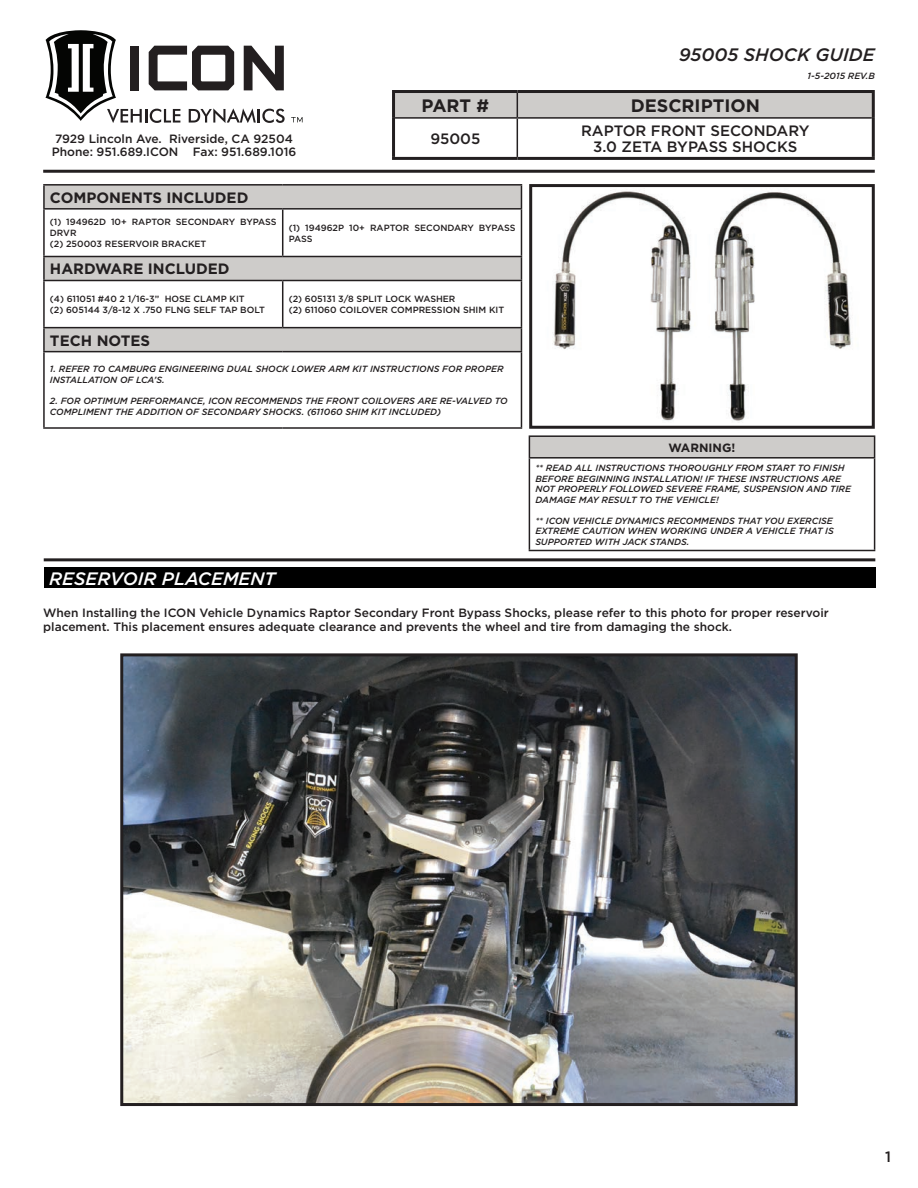
<style>
.page{position:relative;width:918px;height:1188px;background:#fff}
.page>*{position:absolute;margin:0;border:0;box-sizing:border-box;transform-origin:0 0}
.t1{font:italic 500 18px "Gotham";color:#fff}
.t2{font:700 18px "Gotham";color:#231f20}
.t3{font:italic 500 18px "Gotham";color:#231f20}
.t4{font:500 15px/16.5px "Gotham";color:#231f20;text-align:center}
.t5{font:700 15px "Gotham";color:#231f20}
.t6{font:500 12px/13.5px "Gotham";color:#231f20}
.t7{font:700 12px "Gotham";color:#231f20}
.t8{font:italic 500 9px/10.5px "Gotham";color:#231f20}
.t9{font:500 9px/10.8px "Gotham";color:#231f20}
</style>
<div class="page">
<svg style="left:291px;top:117px;width:12px;height:5px"></svg>
<svg style="left:45px;top:30px;width:240px;height:93px"></svg>
<hr style="left:43px;top:170px;width:832px;height:3px;background:#231f20">
<div style="left:395px;top:93px;width:477px;height:24px;background:#ceccca"></div>
<hr style="left:395px;top:117px;width:122px;height:2px;background:#231f20">
<hr style="left:517px;top:117px;width:355px;height:2px;background:#231f20">
<hr style="left:517px;top:119px;width:1px;height:38px;background:#231f20">
<hr style="left:392px;top:90px;width:125px;height:3px;background:#231f20">
<hr style="left:392px;top:93px;width:3px;height:25px;background:#231f20">
<hr style="left:517px;top:90px;width:358px;height:3px;background:#231f20">
<hr style="left:872px;top:93px;width:3px;height:25px;background:#231f20">
<hr style="left:392px;top:118px;width:3px;height:39px;background:#231f20">
<hr style="left:872px;top:118px;width:3px;height:39px;background:#231f20">
<hr style="left:392px;top:157px;width:125px;height:3px;background:#231f20">
<hr style="left:517px;top:157px;width:358px;height:3px;background:#231f20">
<div style="left:529px;top:436px;width:346px;height:22px;background:#ceccca"></div>
<hr style="left:529px;top:435px;width:346px;height:2px;background:#231f20">
<svg style="left:529px;top:437px;width:1px;height:20px"></svg>
<svg style="left:874px;top:437px;width:1px;height:20px"></svg>
<hr style="left:529px;top:457px;width:346px;height:2px;background:#231f20">
<hr style="left:529px;top:459px;width:1px;height:91px;background:#231f20">
<hr style="left:874px;top:459px;width:1px;height:91px;background:#231f20">
<hr style="left:529px;top:550px;width:346px;height:1px;background:#231f20">
<img style="left:553px;top:190px;width:299px;height:233px">
<div style="left:529px;top:184px;width:346px;height:245px;border:3px solid #231f20"></div>
<svg style="left:45px;top:186px;width:476px;height:165px"></svg>
<hr style="left:43px;top:184px;width:240px;height:2px;background:#231f20">
<hr style="left:43px;top:186px;width:2px;height:22px;background:#231f20">
<hr style="left:283px;top:184px;width:239px;height:2px;background:#231f20">
<svg style="left:521px;top:186px;width:1px;height:22px"></svg>
<hr style="left:43px;top:208px;width:240px;height:2px;background:#231f20">
<hr style="left:43px;top:210px;width:2px;height:46px;background:#231f20">
<hr style="left:283px;top:208px;width:239px;height:2px;background:#231f20">
<hr style="left:282px;top:210px;width:1px;height:46px;background:#231f20">
<hr style="left:521px;top:210px;width:1px;height:46px;background:#231f20">
<hr style="left:43px;top:256px;width:240px;height:1px;background:#231f20">
<hr style="left:43px;top:257px;width:2px;height:23px;background:#231f20">
<hr style="left:283px;top:256px;width:239px;height:1px;background:#231f20">
<svg style="left:521px;top:257px;width:1px;height:23px"></svg>
<hr style="left:43px;top:280px;width:240px;height:1px;background:#231f20">
<hr style="left:43px;top:281px;width:2px;height:46px;background:#231f20">
<hr style="left:283px;top:280px;width:239px;height:1px;background:#231f20">
<hr style="left:282px;top:281px;width:1px;height:46px;background:#231f20">
<hr style="left:521px;top:281px;width:1px;height:46px;background:#231f20">
<hr style="left:43px;top:327px;width:240px;height:1px;background:#231f20">
<hr style="left:43px;top:328px;width:2px;height:23px;background:#231f20">
<hr style="left:283px;top:327px;width:239px;height:1px;background:#231f20">
<svg style="left:521px;top:328px;width:1px;height:23px"></svg>
<hr style="left:43px;top:351px;width:240px;height:1px;background:#231f20">
<hr style="left:43px;top:352px;width:2px;height:75px;background:#231f20">
<hr style="left:283px;top:351px;width:239px;height:1px;background:#231f20">
<hr style="left:521px;top:352px;width:1px;height:75px;background:#231f20">
<hr style="left:43px;top:427px;width:240px;height:2px;background:#231f20">
<hr style="left:283px;top:427px;width:239px;height:2px;background:#231f20">
<hr style="left:44px;top:558px;width:831px;height:3px;background:#231f20">
<div style="left:44px;top:567px;width:831px;height:21px;background:#000"></div>
<img style="left:124px;top:657px;width:670px;height:445px">
<div style="left:120px;top:653px;width:678px;height:453px;border:3px solid #231f20"></div>
<h1 class="t3" style="left:679px;top:43px;width:197px">95005 SHOCK GUIDE</h1>
<h3 class="t6" style="left:52px;top:131px;width:246px">7929 Lincoln Ave. Riverside, CA 92504<br>Phone: 951.689.ICON Fax: 951.689.1016</h3>
<p class="t8" style="left:808px;top:71px;width:69px">1-5-2015 REV.B</p>
<h1 class="t2" style="left:422px;top:94px;width:69px">PART #</h1>
<h1 class="t2" style="left:631px;top:94px;width:131px">DESCRIPTION</h1>
<h2 class="t4" style="left:430px;top:130px;width:52px">95005</h2>
<h2 class="t4" style="left:581px;top:122px;width:230px">RAPTOR FRONT SECONDARY<br>3.0 ZETA BYPASS SHOCKS</h2>
<h2 class="t5" style="left:50px;top:188px;width:200px">COMPONENTS INCLUDED</h2>
<p class="t9" style="left:50px;top:217px;width:228px">(1) 194962D 10+ RAPTOR SECONDARY BYPASS<br>DRVR<br>(2) 250003 RESERVOIR BRACKET</p>
<p class="t9" style="left:289px;top:222px;width:228px">(1) 194962P 10+ RAPTOR SECONDARY BYPASS<br>PASS</p>
<h2 class="t5" style="left:50px;top:259px;width:181px">HARDWARE INCLUDED</h2>
<p class="t9" style="left:50px;top:294px;width:216px">(4) 611051 #40 2 1/16-3” HOSE CLAMP KIT<br>(2) 605144 3/8-12 X .750 FLNG SELF TAP BOLT</p>
<p class="t9" style="left:289px;top:294px;width:217px">(2) 605131 3/8 SPLIT LOCK WASHER<br>(2) 611060 COILOVER COMPRESSION SHIM KIT</p>
<h2 class="t5" style="left:50px;top:330px;width:102px">TECH NOTES</h2>
<p class="t8" style="left:50px;top:363px;width:455px">1. REFER TO CAMBURG ENGINEERING DUAL SHOCK LOWER ARM KIT INSTRUCTIONS FOR PROPER<br>INSTALLATION OF LCA’S.</p>
<p class="t8" style="left:50px;top:396px;width:459px">2. FOR OPTIMUM PERFORMANCE, ICON RECOMMENDS THE FRONT COILOVERS ARE RE-VALVED TO<br>COMPLIMENT THE ADDITION OF SECONDARY SHOCKS. (611060 SHIM KIT INCLUDED)</p>
<h1 class="t1" style="left:49px;top:567px;width:228px">RESERVOIR PLACEMENT</h1>
<h3 class="t7" style="left:669px;top:440px;width:68px">WARNING!</h3>
<p class="t8" style="left:535px;top:462px;width:317px">** READ ALL INSTRUCTIONS THOROUGHLY FROM START TO FINISH BEFORE BEGINNING INSTALLATION! IF THESE INSTRUCTIONS ARE NOT PROPERLY FOLLOWED SEVERE FRAME, SUSPENSION AND TIRE DAMAGE MAY RESULT TO THE VEHICLE!</p>
<p class="t8" style="left:535px;top:515px;width:300px;text-align:justify">** ICON VEHICLE DYNAMICS RECOMMENDS THAT YOU EXERCISE EXTREME CAUTION WHEN WORKING UNDER A VEHICLE THAT IS SUPPORTED WITH JACK STANDS.</p>
<p class="t6" style="left:43px;top:606px;width:787px">When Installing the ICON Vehicle Dynamics Raptor Secondary Front Bypass Shocks, please refer to this photo for proper reservoir placement. This placement ensures adequate clearance and prevents the wheel and tire from damaging the shock.</p>
<h2 class="t4" style="left:885px;top:1148px;width:7px">1</h2>
</div>
